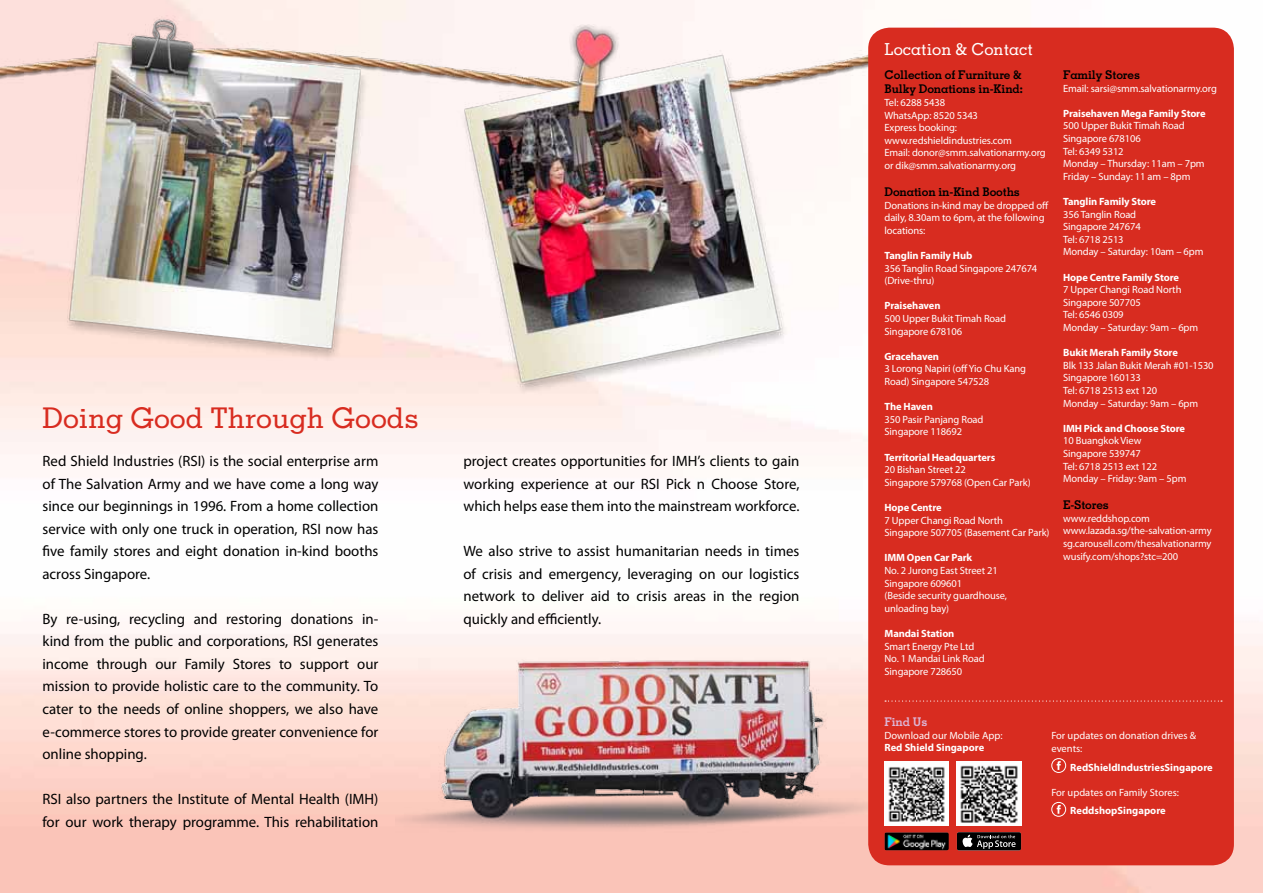
<style>
.page{position:relative;width:1263px;height:893px;background:#fff}
.page>*{position:absolute;margin:0;border:0;box-sizing:border-box;transform-origin:0 0}
.t1{font:500 28.5px "Memphis";color:#d82c20}
.t2{font:500 16.5px "Memphis";color:#fff}
.t3{font:15px/22.5px "Myriad Pro";color:#000;text-align:justify}
.t4{font:700 12px/14.4px "Memphis";letter-spacing:-.01em;color:#000}
.t5{font:700 12px "Memphis";letter-spacing:-.01em;color:#ddb6d6}
.t6{font:10.5px/12.6px "Myriad Pro";letter-spacing:-.01em;color:#fff}
.t7{font:700 10.5px "Myriad Pro";letter-spacing:-.01em;color:#fff}
</style>
<div class="page">
<img style="left:0;top:27px;width:1263px;height:866px">
<img style="left:0;top:0;width:887px;height:531px">
<div style="left:868px;top:28px;width:366px;height:837px;background:#d82c20;border-radius:21px"></div>
<svg style="left:885px;top:700px;width:337px;height:2px"></svg>
<div style="left:1051px;top:758px;width:15px;height:15px;border:1px solid #fff;border-radius:50%"></div>
<svg style="left:1057px;top:761px;width:4px;height:9px"></svg>
<div style="left:1051px;top:802px;width:15px;height:15px;border:1px solid #fff;border-radius:50%"></div>
<svg style="left:1057px;top:805px;width:4px;height:9px"></svg>
<svg style="left:957px;top:832px;width:64px;height:18px"></svg>
<img style="left:957px;top:762px;width:64px;height:64px">
<img style="left:884px;top:832px;width:65px;height:18px">
<img style="left:884px;top:762px;width:65px;height:64px">
<img style="left:395px;top:643px;width:472px;height:207px">
<h1 class="t1" style="left:43px;top:401px;width:378px">Doing Good Through Goods</h1>
<p class="t3" style="left:42px;top:450px;width:337px">Red Shield Industries (RSI) is the social enterprise arm of The Salvation Army and we have come a long way since our beginnings in 1996. From a home collection service with only one truck in operation, RSI now has five family stores and eight donation in-kind booths across Singapore.</p>
<p class="t3" style="left:42px;top:607px;width:337px">By re-using, recycling and restoring donations in&shy;kind from the public and corporations, RSI generates income through our Family Stores to support our mission to provide holistic care to the community. To cater to the needs of online shoppers, we also have e-commerce stores to provide greater convenience for online shopping.</p>
<h3 class="t3" style="left:42px;top:787px;width:337px">RSI also partners the Institute of Mental Health (IMH) for our work therapy programme. This rehabilitation</h3>
<h3 class="t3" style="left:463px;top:450px;width:337px">project creates opportunities for IMH’s clients to gain working experience at our RSI Pick n Choose Store, which helps ease them into the mainstream workforce.</h3>
<h3 class="t3" style="left:463px;top:540px;width:337px">We also strive to assist humanitarian needs in times of crisis and emergency, leveraging on our logistics network to deliver aid to crisis areas in the region quickly and efficiently.</h3>
<h2 class="t2" style="left:884px;top:39px;width:150px">Location &amp; Contact</h2>
<p class="t4" style="left:884px;top:67px;width:140px">Collection of Furniture &amp;<br>Bulky Donations in-Kind:</p>
<p class="t6" style="left:884px;top:96px;width:163px">Tel: 6288 5438<br>WhatsApp: 8520 5343<br>Express booking: www.redshieldindustries.com<br>Email: donor@smm.salvationarmy.org or dik@smm.salvationarmy.org</p>
<p class="t4" style="left:884px;top:184px;width:137px">Donation in-Kind Booths</p>
<p class="t6" style="left:884px;top:199px;width:166px">Donations in-kind may be dropped off daily, 8.30am to 6pm, at the following locations:</p>
<p class="t7" style="left:884px;top:249px;width:89px">Tanglin Family Hub</p>
<p class="t6" style="left:884px;top:262px;width:154px">356 Tanglin Road Singapore 247674 (Drive-thru)</p>
<p class="t7" style="left:884px;top:299px;width:58px">Praisehaven</p>
<p class="t6" style="left:884px;top:312px;width:123px">500 Upper Bukit Timah Road<br>Singapore 678106</p>
<p class="t7" style="left:884px;top:349px;width:56px">Gracehaven</p>
<p class="t6" style="left:884px;top:362px;width:143px">3 Lorong Napiri (off Yio Chu Kang<br>Road) Singapore 547528</p>
<p class="t7" style="left:884px;top:400px;width:50px">The Haven</p>
<p class="t6" style="left:884px;top:413px;width:101px">350 Pasir Panjang Road<br>Singapore 118692</p>
<p class="t7" style="left:884px;top:450px;width:112px">Territorial Headquarters</p>
<p class="t6" style="left:884px;top:463px;width:148px">20 Bishan Street 22<br>Singapore 579768 (Open Car Park)</p>
<p class="t7" style="left:884px;top:501px;width:59px">Hope Centre</p>
<p class="t6" style="left:884px;top:514px;width:166px">7 Upper Changi Road North<br>Singapore 507705 (Basement Car Park)</p>
<p class="t7" style="left:884px;top:551px;width:89px">IMM Open Car Park</p>
<p class="t6" style="left:884px;top:564px;width:124px">No. 2 Jurong East Street 21<br>Singapore 609601<br>(Beside security guardhouse, unloading bay)</p>
<p class="t7" style="left:884px;top:627px;width:71px">Mandai Station</p>
<p class="t6" style="left:884px;top:640px;width:102px">Smart Energy Pte Ltd<br>No. 1 Mandai Link Road<br>Singapore 728650</p>
<p class="t4" style="left:1063px;top:67px;width:78px">Family Stores</p>
<p class="t6" style="left:1063px;top:82px;width:155px">Email: sarsi@smm.salvationarmy.org</p>
<p class="t7" style="left:1063px;top:106px;width:144px">Praisehaven Mega Family Store</p>
<p class="t6" style="left:1063px;top:119px;width:143px">500 Upper Bukit Timah Road<br>Singapore 678106<br>Tel: 6349 5312<br>Monday – Thursday: 11am – 7pm<br>Friday – Sunday: 11 am – 8pm</p>
<p class="t7" style="left:1063px;top:195px;width:94px">Tanglin Family Store</p>
<p class="t6" style="left:1063px;top:208px;width:142px">356 Tanglin Road<br>Singapore 247674<br>Tel: 6718 2513<br>Monday – Saturday: 10am – 6pm</p>
<p class="t7" style="left:1063px;top:270px;width:117px">Hope Centre Family Store</p>
<p class="t6" style="left:1063px;top:283px;width:137px">7 Upper Changi Road North<br>Singapore 507705<br>Tel: 6546 0309<br>Monday – Saturday: 9am – 6pm</p>
<p class="t7" style="left:1063px;top:346px;width:116px">Bukit Merah Family Store</p>
<p class="t6" style="left:1063px;top:359px;width:152px">Blk 133 Jalan Bukit Merah #01-1530<br>Singapore 160133<br>Tel: 6718 2513 ext 120<br>Monday – Saturday: 9am – 6pm</p>
<p class="t7" style="left:1063px;top:421px;width:123px">IMH Pick and Choose Store</p>
<p class="t6" style="left:1063px;top:434px;width:125px">10 Buangkok View<br>Singapore 539747<br>Tel: 6718 2513 ext 122<br>Monday – Friday: 9am – 5pm</p>
<p class="t4" style="left:1063px;top:498px;width:47px">E-Stores</p>
<p class="t6" style="left:1063px;top:512px;width:150px">www.reddshop.com www.lazada.sg/the-salvation-army sg.carousell.com/thesalvationarmy wusify.com/shops?stc=200</p>
<p class="t5" style="left:884px;top:714px;width:44px">Find Us</p>
<p class="t6" style="left:884px;top:729px;width:120px">Download our Mobile App:</p>
<p class="t7" style="left:884px;top:741px;width:101px">Red Shield Singapore</p>
<p class="t6" style="left:1051px;top:729px;width:146px">For updates on donation drives &amp; events:</p>
<p class="t7" style="left:1070px;top:760px;width:144px">RedShieldIndustriesSingapore</p>
<p class="t6" style="left:1051px;top:786px;width:129px">For updates on Family Stores:</p>
<p class="t7" style="left:1070px;top:804px;width:97px">ReddshopSingapore</p>
</div>
